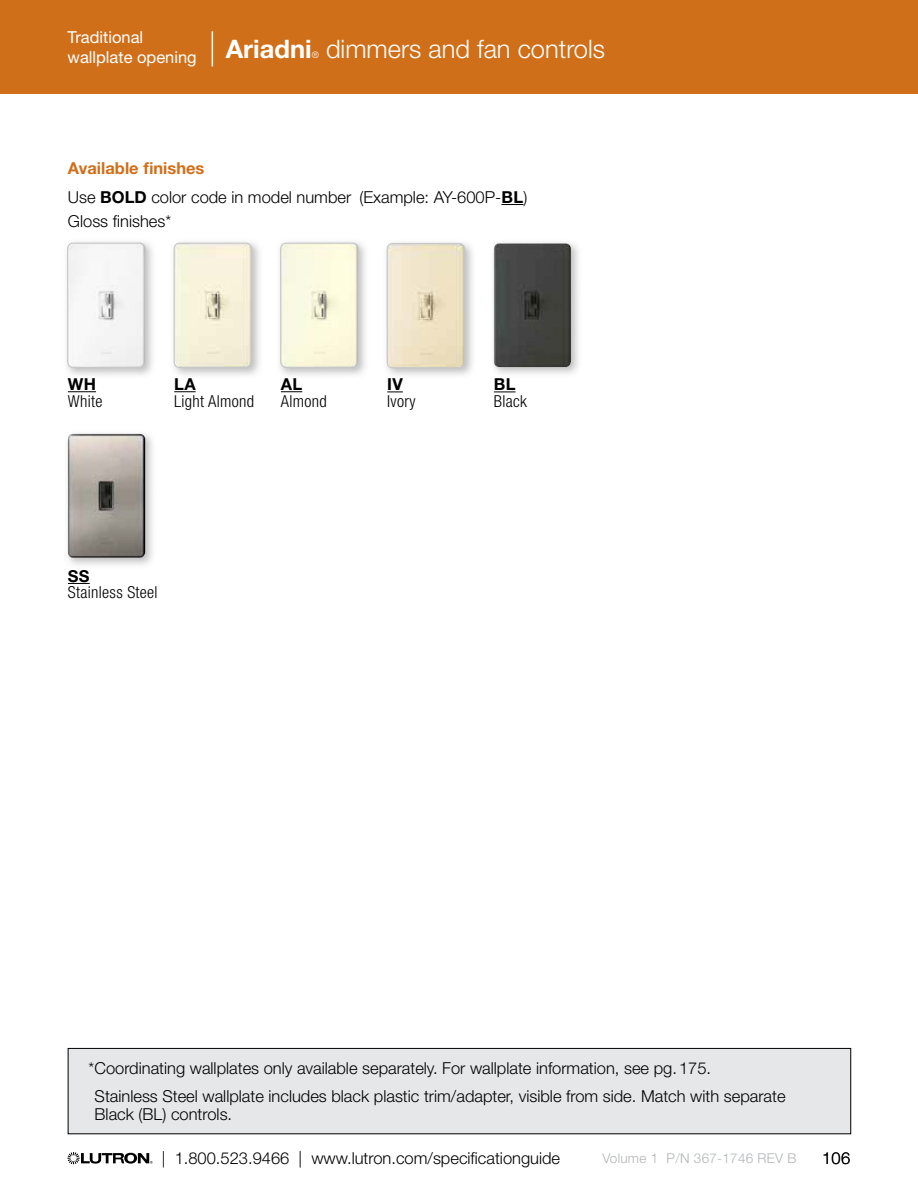
<style>
.page{position:relative;width:918px;height:1188px;background:#fff}
.page>*{position:absolute;margin:0;border:0;box-sizing:border-box;transform-origin:0 0}
.t1{font:300 25.5px "Helvetica Neue LT Std";color:#fff}
.t2{font:700 25.5px "Helvetica Neue LT Std";color:#fff}
.t3{font:300 16.5px/29.1px "Helvetica Neue LT Std";color:#000}
.t4{font:300 condensed 16.5px "Helvetica Neue LT Std";letter-spacing:.02em;color:#000}
.t5{font:16.5px/19.8px "Helvetica Neue LT Std";color:#fff}
.t6{font:700 16.5px "Helvetica Neue LT Std";letter-spacing:.02em;color:#000}
.t7{font:300 13.5px "Helvetica Neue LT Std";letter-spacing:.02em;color:#b1b4b6}
.t8{font:300 9px "Helvetica Neue LT Std";color:#fff}
.s1{font-weight:700;color:#d06f1a}
.s2{font-weight:700}
</style>
<div class="page">
<svg style="left:67px;top:243px;width:79px;height:125px"></svg>
<svg style="left:174px;top:243px;width:78px;height:125px;background:#f1ecd6"></svg>
<svg style="left:280px;top:243px;width:79px;height:125px;background:#f5f3db"></svg>
<svg style="left:387px;top:243px;width:78px;height:125px;background:#ebdfc4"></svg>
<svg style="left:68px;top:391px;width:28px;height:1px"></svg>
<svg style="left:174px;top:391px;width:22px;height:1px"></svg>
<svg style="left:281px;top:391px;width:21px;height:1px"></svg>
<svg style="left:387px;top:392px;width:16px;height:1px"></svg>
<img style="left:494px;top:243px;width:77px;height:124px">
<svg style="left:494px;top:392px;width:22px;height:1px"></svg>
<svg style="left:68px;top:583px;width:22px;height:1px"></svg>
<img style="left:67px;top:433px;width:86px;height:132px">
<img style="left:141px;top:434px;width:4px;height:120px">
<img style="left:68px;top:434px;width:73px;height:123px">
<svg style="left:501px;top:204px;width:22px;height:1px"></svg>
<div style="left:68px;top:1048px;width:783px;height:86px;background:#e6e7e8"></div>
<div style="left:68px;top:1048px;width:783px;height:86px;border:1px solid #000"></div>
<div style="left:0;top:0;width:918px;height:94px;background:#d06f1a"></div>
<hr style="left:212px;top:31px;width:1px;height:35px;background:#fff">
<svg style="left:68px;top:1152px;width:85px;height:12px"></svg>
<p class="t5" style="left:68px;top:27px;width:131px">Traditional wallplate opening</p>
<h1 class="t2" style="left:226px;top:33px;width:87px">Ariadni</h1>
<p class="t8" style="left:312px;top:50px;width:9px">®</p>
<h1 class="t1" style="left:326px;top:34px;width:281px">dimmers and fan controls</h1>
<p class="t3" style="left:68px;top:153px;width:461px"><span class="s1">Available finishes<br></span>Use <span class="s2">BOLD</span> color code in model number (Example: AY-600P-<span class="s2">BL</span>)</p>
<p class="t3" style="left:68px;top:207px;width:105px">Gloss finishes*</p>
<p class="t6" style="left:68px;top:374px;width:30px">WH</p>
<p class="t4" style="left:68px;top:391px;width:36px">White</p>
<p class="t6" style="left:174px;top:374px;width:23px">LA</p>
<p class="t4" style="left:174px;top:391px;width:81px">Light Almond</p>
<p class="t6" style="left:281px;top:374px;width:23px">AL</p>
<p class="t4" style="left:281px;top:391px;width:47px">Almond</p>
<p class="t6" style="left:387px;top:374px;width:17px">IV</p>
<p class="t4" style="left:387px;top:391px;width:30px">Ivory</p>
<p class="t6" style="left:68px;top:566px;width:23px">SS</p>
<p class="t4" style="left:68px;top:583px;width:91px">Stainless Steel</p>
<p class="t6" style="left:494px;top:374px;width:23px">BL</p>
<p class="t4" style="left:494px;top:391px;width:35px">Black</p>
<p class="t3" style="left:95px;top:1053px;width:692px;text-indent:-6px">*Coordinating wallplates only available separately. For wallplate information, see pg. 175.<br>Stainless Steel wallplate includes black plastic trim/adapter, visible from side. Match with separate</p>
<p class="t3" style="left:95px;top:1100px;width:139px">Black (BL) controls.</p>
<p class="t3" style="left:162px;top:1143px;width:400px">| 1.800.523.9466 | www.lutron.com/specificationguide</p>
<p class="t7" style="left:602px;top:1150px;width:196px">Volume 1 P/N 367-1746 REV B</p>
<p class="t3" style="left:822px;top:1143px;width:30px">106</p>
</div>
